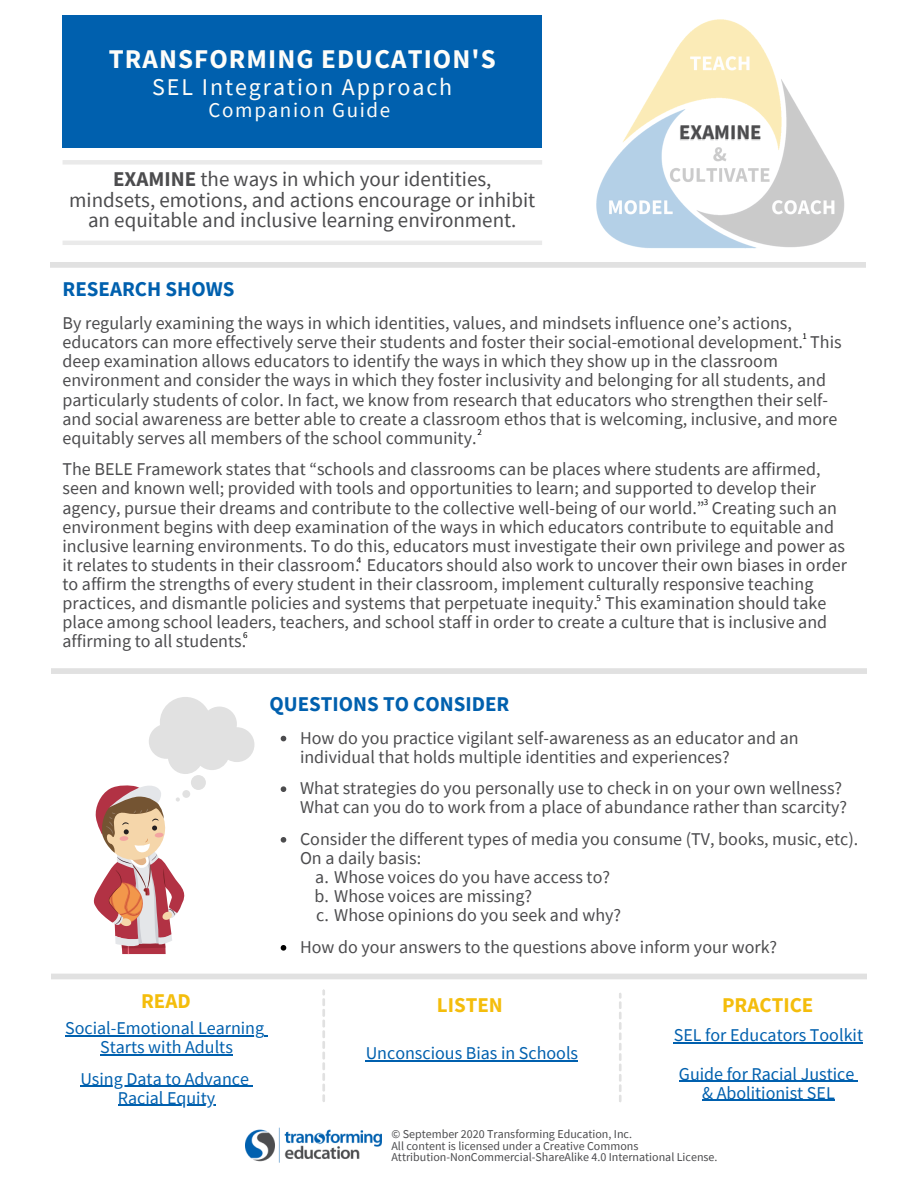
<style>
.page{position:relative;width:918px;height:1188px;background:#fff}
.page>*{position:absolute;margin:0;border:0;box-sizing:border-box;transform-origin:0 0}
.t1{font:700 27px "Source Sans Pro";letter-spacing:.04em;color:#fefdf9}
.t2{font:24px "Source Sans Pro";letter-spacing:.08em;color:#fefdf9}
.t3{font:21px/20.2px "Source Sans Pro";color:#4c4c4e;text-align:center}
.t4{font:700 21px "Source Sans Pro";color:#0060ae}
.t5{font:700 21px "Source Sans Pro";color:#f4bd0c}
.t6{font:21px "Source Sans Pro";letter-spacing:.08em;color:#fefdf9}
.t7{font:700 20.85px "Source Sans Pro";color:#4c4c4e}
.t8{font:18px/19.2px "Source Sans Pro";color:#4c4c4e}
.t9{font:18px/19.2px "Source Sans Pro";color:#0060ae;text-align:center}
.t10{font:12px/11.4px "Source Sans Pro";color:#4c4c4e}
.t11{font:9px "Source Sans Pro";color:#000}
.s1{font-weight:700}
</style>
<div class="page">
<div style="left:52px;top:668px;width:814px;height:6px;background:#e1e1e1"></div>
<img style="left:245px;top:1127px;width:136px;height:36px">
<svg style="left:281px;top:736px;width:5px;height:5px"></svg>
<hr style="left:118px;top:1105px;width:97px;height:1px;background:#0060ae">
<img style="left:596px;top:19px;width:270px;height:249px">
<div style="left:63px;top:16px;width:479px;height:132px;background:#0060ae"></div>
<svg style="left:63px;top:160px;width:479px;height:5px"></svg>
<svg style="left:51px;top:241px;width:814px;height:27px"></svg>
<svg style="left:149px;top:697px;width:105px;height:77px"></svg>
<div style="left:191px;top:775px;width:15px;height:15px;background:#e1e1e1;border-radius:50%"></div>
<svg style="left:52px;top:784px;width:814px;height:318px"></svg>
<h1 class="t1" style="left:109px;top:41px;width:388px">TRANSFORMING EDUCATION'S</h1>
<h2 class="t2" style="left:152px;top:71px;width:302px">SEL Integration Approach</h2>
<p class="t6" style="left:209px;top:97px;width:183px">Companion Guide</p>
<p class="t3" style="left:69px;top:169px;width:468px"><span class="s1">EXAMINE</span> the ways in which your identities, mindsets, emotions, and actions encourage or inhibit an equitable and inclusive learning environment.</p>
<p class="t7" style="left:679px;top:119px;width:84px">EXAMINE</p>
<p class="t4" style="left:63px;top:276px;width:173px">RESEARCH SHOWS</p>
<p class="t8" style="left:63px;top:313px;width:781px">By regularly examining the ways in which identities, values, and mindsets influence one’s actions, educators can more effectively serve their students and foster their social-emotional development. This deep examination allows educators to identify the ways in which they show up in the classroom environment and consider the ways in which they foster inclusivity and belonging for all students, and particularly students of color. In fact, we know from research that educators who strengthen their self&shy;and social awareness are better able to create a classroom ethos that is welcoming, inclusive, and more equitably serves all members of the school community.</p>
<p class="t8" style="left:63px;top:459px;width:786px">The BELE Framework states that “schools and classrooms can be places where students are affirmed, seen and known well; provided with tools and opportunities to learn; and supported to develop their agency, pursue their dreams and contribute to the collective well-being of our world.” Creating such an environment begins with deep examination of the ways in which educators contribute to equitable and inclusive learning environments. To do this, educators must investigate their own privilege and power as it relates to students in their classroom. Educators should also work to uncover their own biases in order to affirm the strengths of every student in their classroom, implement culturally responsive teaching practices, and dismantle policies and systems that perpetuate inequity. This examination should take place among school leaders, teachers, and school staff in order to create a culture that is inclusive and affirming to all students.</p>
<p class="t11" style="left:803px;top:330px;width:6px">1</p>
<p class="t11" style="left:478px;top:426px;width:6px">2</p>
<p class="t11" style="left:704px;top:496px;width:6px">3</p>
<p class="t11" style="left:357px;top:554px;width:6px">4</p>
<p class="t11" style="left:596px;top:592px;width:6px">5</p>
<p class="t11" style="left:243px;top:629px;width:6px">6</p>
<p class="t4" style="left:269px;top:690px;width:242px">QUESTIONS TO CONSIDER</p>
<p class="t8" style="left:300px;top:728px;width:500px">How do you practice vigilant self-awareness as an educator and an individual that holds multiple identities and experiences?</p>
<p class="t8" style="left:300px;top:778px;width:549px">What strategies do you personally use to check in on your own wellness?<br>What can you do to work from a place of abundance rather than scarcity?</p>
<p class="t8" style="left:300px;top:829px;width:560px">Consider the different types of media you consume (TV, books, music, etc).</p>
<p class="t8" style="left:300px;top:848px;width:123px">On a daily basis:</p>
<p class="t8" style="left:315px;top:867px;width:296px">a. Whose voices do you have access to?</p>
<p class="t8" style="left:314px;top:886px;width:219px">b. Whose voices are missing?</p>
<p class="t8" style="left:316px;top:905px;width:307px">c. Whose opinions do you seek and why?</p>
<p class="t8" style="left:300px;top:937px;width:479px">How do your answers to the questions above inform your work?</p>
<p class="t5" style="left:141px;top:988px;width:51px">READ</p>
<p class="t5" style="left:437px;top:991px;width:68px">LISTEN</p>
<p class="t5" style="left:722px;top:991px;width:93px">PRACTICE</p>
<p class="t9" style="left:65px;top:1018px;width:200px">Social-Emotional Learning<br>Starts with Adults</p>
<p class="t9" style="left:80px;top:1069px;width:170px">Using Data to Advance<br>Racial Equity</p>
<p class="t9" style="left:674px;top:1016px;width:191px;line-height:38.2px;text-align:left">SEL for Educators Toolkit<br>Guide for Racial Justice</p>
<p class="t9" style="left:702px;top:1083px;width:134px">&amp; Abolitionist SEL</p>
<p class="t9" style="left:366px;top:1043px;width:214px">Unconscious Bias in Schools</p>
<p class="t10" style="left:391px;top:1128px;width:328px">© September 2020 Transforming Education, Inc.<br>All content is licensed under a Creative Commons<br>Attribution-NonCommercial-ShareAlike 4.0 International License.</p>
</div>
